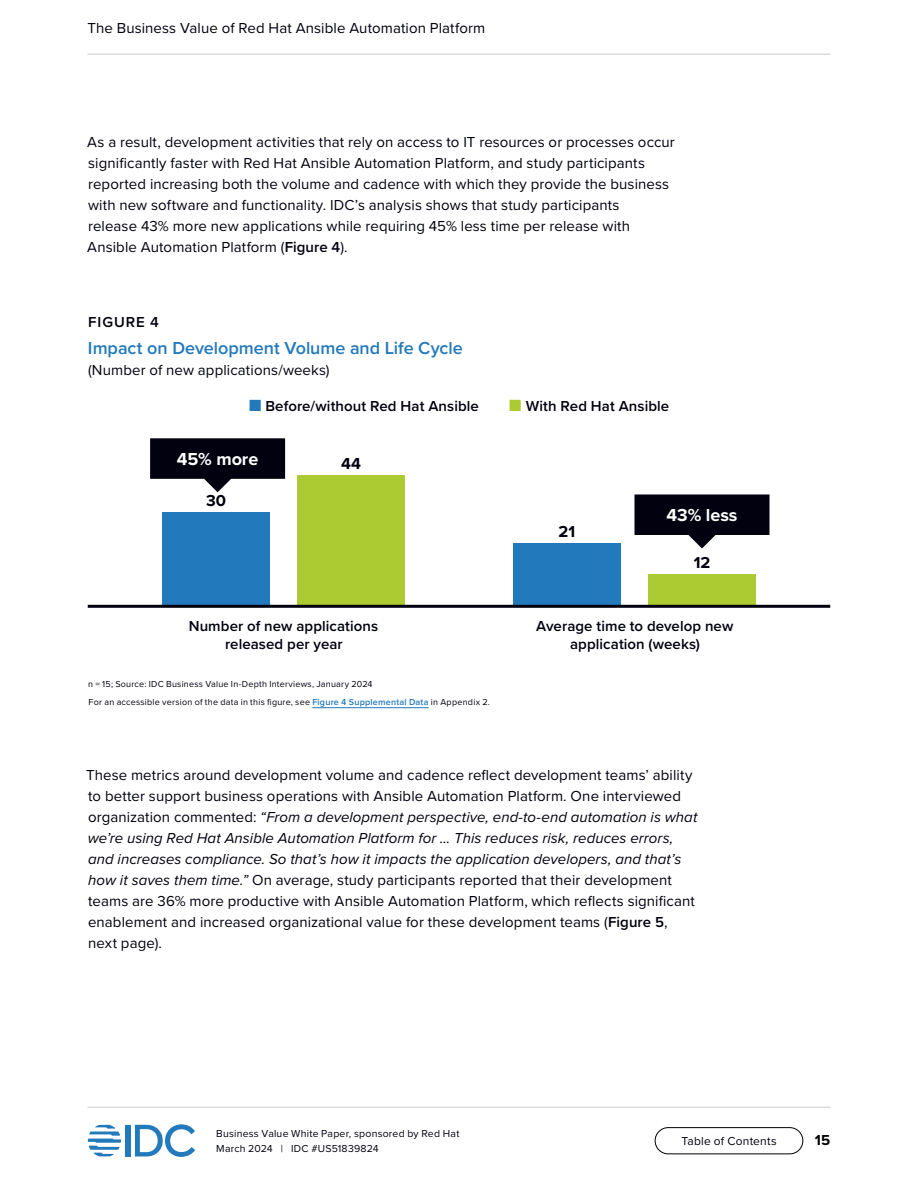
<style>
.page{position:relative;width:918px;height:1188px;background:#fff}
.page>*{position:absolute;margin:0;border:0;box-sizing:border-box;transform-origin:0 0}
.Table_Heading{font:600 18px "Proxima Nova";color:#2279bc}
.Figure_Flag_A{font:700 18px "Proxima Nova";letter-spacing:-.005em;color:#fff}
.Figure_Value__centered{font:700 16.5px "Proxima Nova";letter-spacing:.005em;color:#01010f}
.Body_Text{font:15px/21px "Proxima Nova";letter-spacing:.005em;color:#01010f}
.Figure_Label__centered{font:600 15px/18px "Proxima Nova";letter-spacing:.005em;color:#01010f;text-align:center}
.Figure_Key{font:600 15px "Proxima Nova";letter-spacing:.005em;color:#01010f}
.Figure_Data_Reference{font:15px "Proxima Nova";letter-spacing:.005em;color:#01010f}
.Figure_Number{font:600 15px "Proxima Nova";letter-spacing:.06em;color:#01010f}
.t1{font:700 15px "Proxima Nova";color:#000}
.t2{font:12px "Proxima Nova";letter-spacing:.015em;color:#01010f}
.t3{font:10.5px/15px "Proxima Nova";letter-spacing:.02em;color:#01010f}
.Figure_Supplemental_Data_Note{font:9px "Proxima Nova";letter-spacing:.025em;color:#01010f}
.Table_Notes_and_Sources{font:9px "Proxima Nova";letter-spacing:.025em;color:#01010f}
.s1{font-weight:600}
.s2{font-weight:400;font-size:19.5px;color:#2279bc}
.s3{font-weight:400;font-size:19.5px;color:#accb32}
.s4{font-weight:600;color:#2279bc}
.s5{font-style:italic}
</style>
<div class="page">
<div style="left:126px;top:1125px;width:5px;height:31px;background:#2279bc"></div>
<svg style="left:135px;top:1124px;width:60px;height:33px"></svg>
<svg style="left:88px;top:1125px;width:33px;height:31px"></svg>
<div style="left:655px;top:1127px;width:148px;height:27px;border:1px solid #000;border-radius:13px"></div>
<hr style="left:87px;top:54px;width:743px;height:1px;background:#ccc">
<hr style="left:87px;top:1107px;width:743px;height:1px;background:#ccc">
<hr style="left:312px;top:707px;width:117px;height:1px;background:#2279bc">
<div style="left:162px;top:512px;width:108px;height:94px;background:#2279bc"></div>
<div style="left:297px;top:476px;width:108px;height:130px;background:#accb32"></div>
<svg style="left:150px;top:438px;width:135px;height:54px"></svg>
<div style="left:513px;top:543px;width:108px;height:63px;background:#2279bc"></div>
<div style="left:648px;top:574px;width:108px;height:32px;background:#accb32"></div>
<hr style="left:88px;top:605px;width:742px;height:3px;background:#01010f">
<svg style="left:634px;top:494px;width:136px;height:54px"></svg>
<p class="Body_Text" style="left:87px;top:17px;width:399px">The Business Value of Red Hat Ansible Automation Platform</p>
<p class="Body_Text" style="left:87px;top:131px;width:589px">As a result, development activities that rely on access to IT resources or processes occur significantly faster with Red Hat Ansible Automation Platform, and study participants reported increasing both the volume and cadence with which they provide the business with new software and functionality. IDC’s analysis shows that study participants<br>release 43% more new applications while requiring 45% less time per release with Ansible Automation Platform (<span class="s1">Figure 4</span>).</p>
<p class="Figure_Number" style="left:88px;top:311px;width:72px">FIGURE 4</p>
<p class="Table_Heading" style="left:88px;top:335px;width:376px">Impact on Development Volume and Life Cycle</p>
<p class="Figure_Data_Reference" style="left:88px;top:359px;width:243px">(Number of new applications/weeks)</p>
<p class="Figure_Key" style="left:249px;top:395px;width:232px"><span class="s2">■</span> Before/without Red Hat Ansible</p>
<p class="Figure_Key" style="left:509px;top:395px;width:162px"><span class="s3">■</span> With Red Hat Ansible</p>
<p class="Figure_Flag_A" style="left:177px;top:446px;width:83px">45% more</p>
<p class="Figure_Value__centered" style="left:341px;top:452px;width:21px">44</p>
<p class="Figure_Value__centered" style="left:206px;top:488px;width:21px">30</p>
<p class="Figure_Value__centered" style="left:559px;top:519px;width:18px">21</p>
<p class="Figure_Flag_A" style="left:667px;top:502px;width:72px">43% less</p>
<p class="Figure_Value__centered" style="left:694px;top:550px;width:18px">12</p>
<p class="Figure_Label__centered" style="left:189px;top:616px;width:191px">Number of new applications released per year</p>
<p class="Figure_Label__centered" style="left:536px;top:616px;width:199px">Average time to develop new application (weeks)</p>
<p class="Table_Notes_and_Sources" style="left:88px;top:677px;width:286px">n = 15; Source: IDC Business Value In-Depth Interviews, January 2024</p>
<p class="Figure_Supplemental_Data_Note" style="left:89px;top:696px;width:403px">For an accessible version of the data in this figure, see <span class="s4">Figure 4 Supplemental Data</span> in Appendix 2.</p>
<p class="Body_Text" style="left:86px;top:764px;width:613px">These metrics around development volume and cadence reflect development teams’ ability to better support business operations with Ansible Automation Platform. One interviewed organization commented: <span class="s5">“From a development perspective, end-to-end automation is what we’re using Red Hat Ansible Automation Platform for ... This reduces risk, reduces errors, and increases compliance. So that’s how it impacts the application developers, and that’s how it saves them time.”</span> On average, study participants reported that their development teams are 36% more productive with Ansible Automation Platform, which reflects significant enablement and increased organizational value for these development teams (<span class="s1">Figure 5</span>, next page).</p>
<p class="t3" style="left:216px;top:1126px;width:245px">Business Value White Paper, sponsored by Red Hat<br>March 2024 | IDC #US51839824</p>
<p class="t2" style="left:681px;top:1132px;width:97px">Table of Contents</p>
<p class="t1" style="left:815px;top:1129px;width:17px">15</p>
</div>
